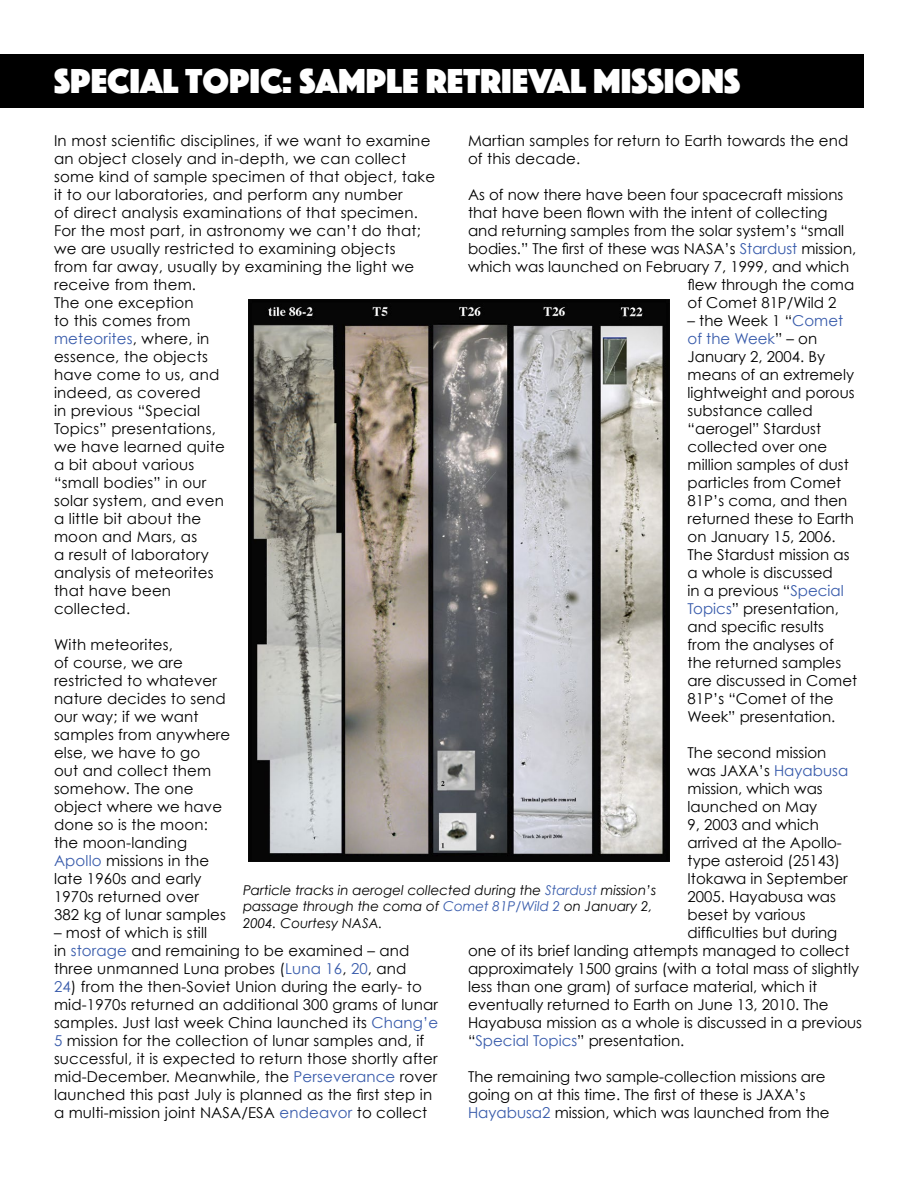
<style>
.page{position:relative;width:918px;height:1188px;background:#fff}
.page>*{position:absolute;margin:0;border:0;box-sizing:border-box;transform-origin:0 0}
.t1{font:36px "Phosphate Solid";color:#fff}
.Body_Type{font:15px/18px "Century Gothic";letter-spacing:.01em;color:#000}
.Cutlines{font:italic 13.5px/16.2px "Century Gothic";color:#000}
.s1{color:#385bab}
</style>
<div class="page">
<div style="left:0;top:54px;width:864px;height:54px;background:#000"></div>
<img style="left:248px;top:300px;width:422px;height:562px">
<p class="t1" style="left:54px;top:55px;width:688px">SPECIAL TOPIC: SAMPLE RETRIEVAL MISSIONS</p>
<p class="Body_Type" style="left:54px;top:132px;width:383px">In most scientific disciplines, if we want to examine an object closely and in-depth, we can collect some kind of sample specimen of that object, take it to our laboratories, and perform any number<br>of direct analysis examinations of that specimen.<br>For the most part, in astronomy we can’t do that; we are usually restricted to examining objects<br>from far away, usually by examining the light we receive from them.<br>The one exception<br>to this comes from<br><span class="s1">meteorites</span>, where, in<br>essence, the objects<br>have come to us, and<br>indeed, as covered<br>in previous “Special<br>Topics” presentations,<br>we have learned quite<br>a bit about various<br>“small bodies” in our<br>solar system, and even<br>a little bit about the<br>moon and Mars, as<br>a result of laboratory<br>analysis of meteorites<br>that have been<br>collected.</p>
<p class="Body_Type" style="left:54px;top:636px;width:178px">With meteorites,<br>of course, we are restricted to whatever nature decides to send our way; if we want samples from anywhere else, we have to go<br>out and collect them somehow. The one object where we have done so is the moon: the moon-landing<br><span class="s1">Apollo</span> missions in the late 1960s and early<br>1970s returned over<br>382 kg of lunar samples</p>
<p class="Body_Type" style="left:54px;top:924px;width:357px">– most of which is still<br>in <span class="s1">storage</span> and remaining to be examined – and three unmanned Luna probes (<span class="s1">Luna 16</span>, <span class="s1">20</span>, and</p>
<p class="Body_Type" style="left:54px;top:978px;width:386px"><span class="s1">24</span>) from the then-Soviet Union during the early- to mid-1970s returned an additional 300 grams of lunar samples. Just last week China launched its <span class="s1">Chang’e 5</span> mission for the collection of lunar samples and, if successful, it is expected to return those shortly after mid-December. Meanwhile, the <span class="s1">Perseverance</span> rover launched this past July is planned as the first step in a multi-mission joint NASA/ESA <span class="s1">endeavor</span> to collect</p>
<p class="Body_Type" style="left:468px;top:132px;width:382px">Martian samples for return to Earth towards the end of this decade.</p>
<p class="Body_Type" style="left:468px;top:186px;width:377px">As of now there have been four spacecraft missions</p>
<p class="Body_Type" style="left:468px;top:204px;width:361px">that have been flown with the intent of collecting</p>
<p class="Body_Type" style="left:468px;top:222px;width:378px">and returning samples from the solar system’s “small</p>
<p class="Body_Type" style="left:468px;top:240px;width:390px">bodies.” The first of these was NASA’s <span class="s1">Stardust</span> mission,</p>
<p class="Body_Type" style="left:468px;top:258px;width:383px">which was launched on February 7, 1999, and which</p>
<p class="Body_Type" style="left:688px;top:276px;width:168px">flew through the coma</p>
<p class="Body_Type" style="left:688px;top:294px;width:151px">of Comet 81P/Wild 2</p>
<p class="Body_Type" style="left:688px;top:312px;width:171px">– the Week 1 “<span class="s1">Comet of the Week</span>” – on<br>January 2, 2004. By means of an extremely lightweight and porous substance called “aerogel” Stardust collected over one million samples of dust particles from Comet<br>81P’s coma, and then returned these to Earth on January 15, 2006.<br>The Stardust mission as a whole is discussed<br>in a previous “<span class="s1">Special<br>Topics</span>” presentation, and specific results from the analyses of the returned samples are discussed in Comet<br>81P’s “Comet of the<br>Week” presentation.</p>
<p class="Body_Type" style="left:688px;top:744px;width:140px">The second mission</p>
<p class="Body_Type" style="left:688px;top:762px;width:162px">was JAXA’s <span class="s1">Hayabusa</span></p>
<p class="Body_Type" style="left:688px;top:780px;width:137px">mission, which was</p>
<p class="Body_Type" style="left:688px;top:798px;width:131px">launched on May</p>
<p class="Body_Type" style="left:688px;top:816px;width:133px">9, 2003 and which</p>
<p class="Body_Type" style="left:688px;top:834px;width:156px">arrived at the Apollo-</p>
<p class="Body_Type" style="left:688px;top:852px;width:154px">type asteroid (25143)</p>
<p class="Body_Type" style="left:688px;top:870px;width:162px">Itokawa in September</p>
<p class="Body_Type" style="left:688px;top:888px;width:150px">2005. Hayabusa was</p>
<p class="Body_Type" style="left:688px;top:906px;width:120px">beset by various</p>
<p class="Body_Type" style="left:688px;top:924px;width:151px">difficulties but during</p>
<p class="Body_Type" style="left:468px;top:942px;width:383px">one of its brief landing attempts managed to collect</p>
<p class="Body_Type" style="left:468px;top:960px;width:393px">approximately 1500 grains (with a total mass of slightly</p>
<p class="Body_Type" style="left:468px;top:978px;width:351px">less than one gram) of surface material, which it</p>
<p class="Body_Type" style="left:468px;top:996px;width:362px">eventually returned to Earth on June 13, 2010. The</p>
<p class="Body_Type" style="left:468px;top:1014px;width:396px">Hayabusa mission as a whole is discussed in a previous</p>
<p class="Body_Type" style="left:468px;top:1032px;width:218px">“<span class="s1">Special Topics</span>” presentation.</p>
<p class="Body_Type" style="left:468px;top:1068px;width:363px">The remaining two sample-collection missions are going on at this time. The first of these is JAXA’s<br><span class="s1">Hayabusa2</span> mission, which was launched from the</p>
<p class="Cutlines" style="left:243px;top:882px;width:415px">Particle tracks in aerogel collected during the <span class="s1">Stardust</span> mission’s passage through the coma of <span class="s1">Comet 81P/Wild 2</span> on January 2,<br>2004. Courtesy NASA.</p>
</div>
